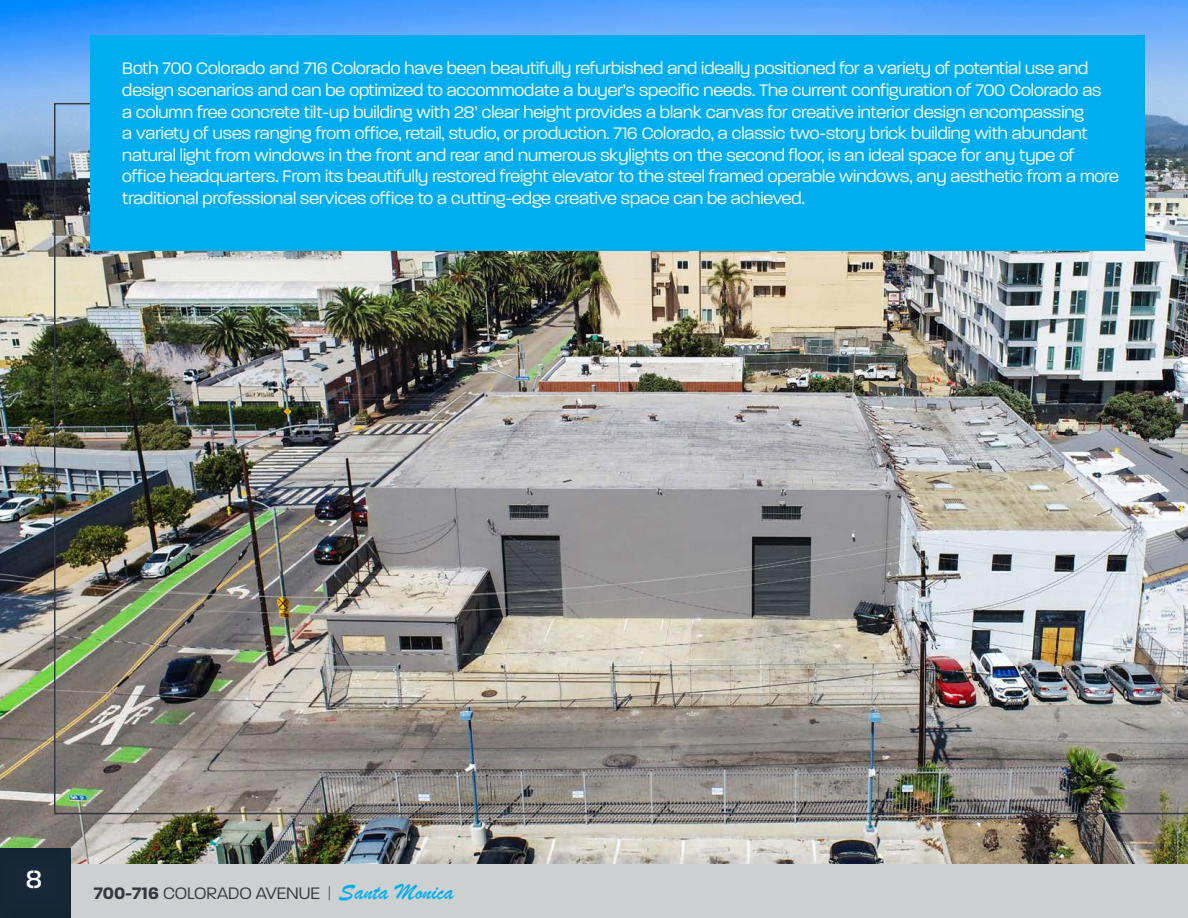
<style>
.page{position:relative;width:1188px;height:918px;background:#fff}
.page>*{position:absolute;margin:0;border:0;box-sizing:border-box;transform-origin:0 0}
.t1{font:500 27px "Paralucent Stencil";color:#fff}
.BODY_TEXT{font:300 18px/21.6px "Paralucent";color:#fff}
.t2{font:300 18px "Paralucent";color:#343941}
.s1{font-weight:700}
.s2{font-weight:200}
.s3{font-family:"Brush Script";font-weight:400;font-size:24px;color:#00aeef}
</style>
<div class="page">
<img style="left:0;top:0;width:1188px;height:864px">
<div style="left:69px;top:864px;width:1119px;height:54px;background:#cdd0d0"></div>
<div style="left:0;top:846px;width:73px;height:72px;background:#162836"></div>
<img style="left:53px;top:102px;width:1135px;height:713px">
<div style="left:91px;top:35px;width:1054px;height:216px;background:#00aeef"></div>
<p class="BODY_TEXT" style="left:122px;top:58px;width:998px">Both 700 Colorado and 716 Colorado have been beautifully refurbished and ideally positioned for a variety of potential use and design scenarios and can be optimized to accommodate a buyer’s specific needs. The current configuration of 700 Colorado as<br>a column free concrete tilt-up building with 28’ clear height provides a blank canvas for creative interior design encompassing<br>a variety of uses ranging from office, retail, studio, or production. 716 Colorado, a classic two-story brick building with abundant natural light from windows in the front and rear and numerous skylights on the second floor, is an ideal space for any type of office headquarters. From its beautifully restored freight elevator to the steel framed operable windows, any aesthetic from a more traditional professional services office to a cutting-edge creative space can be achieved.</p>
<h1 class="t1" style="left:26px;top:861px;width:18px">8</h1>
<p class="t2" style="left:94px;top:883px;width:362px"><span class="s1">700-716</span> COLORADO AVENUE <span class="s2">|</span> <span class="s3">Santa Monica</span></p>
</div>
